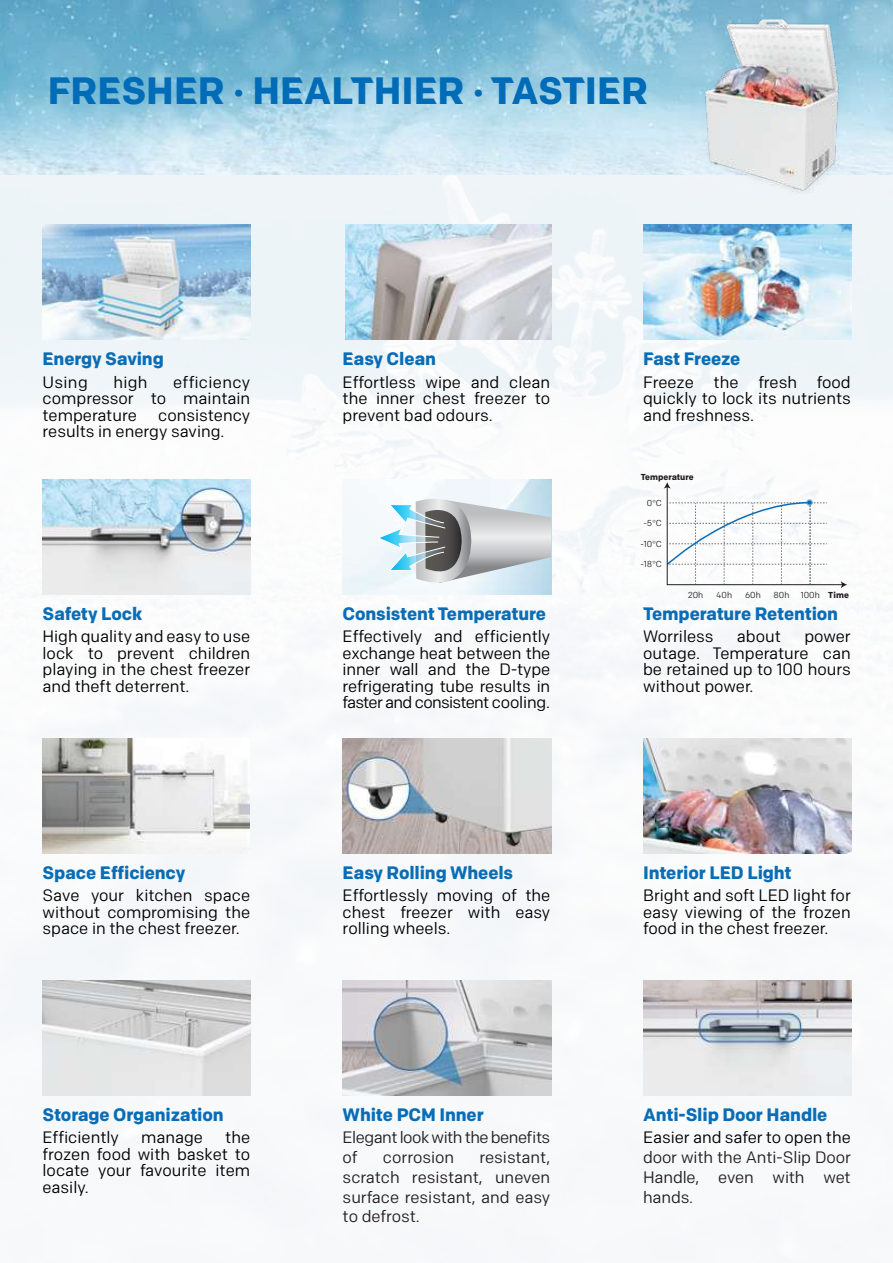
<style>
.page{position:relative;width:893px;height:1263px;background:#fff}
.page>*{position:absolute;margin:0;border:0;box-sizing:border-box;transform-origin:0 0}
.t1{font:700 38.1px "SK Sans";color:#006cb7}
.t2{font:700 18px "SK Sans";letter-spacing:-.01em;color:#086db6}
.t3{font:16.5px/16.5px "SK Sans";color:#000;text-align:justify}
.t4{font:16.5px/19.8px "SK Sans";letter-spacing:-.01em;color:#231f20;text-align:justify}
.t5{font:16.5px/19.8px "SK Sans";letter-spacing:-.03em;color:#231f20}
.t6{font:8.7px "SK Sans";color:#231f20}
.t7{font:700 8.7px "SK Sans";color:#231f20}
</style>
<div class="page">
<img style="left:0;top:175px;width:893px;height:1071px">
<img style="left:0;top:0;width:893px;height:175px">
<img style="left:343px;top:738px;width:208px;height:115px">
<img style="left:643px;top:980px;width:209px;height:115px">
<img style="left:643px;top:738px;width:209px;height:115px">
<img style="left:42px;top:225px;width:209px;height:115px">
<img style="left:345px;top:225px;width:206px;height:115px">
<img style="left:42px;top:738px;width:207px;height:115px">
<img style="left:42px;top:980px;width:209px;height:115px">
<img style="left:343px;top:980px;width:208px;height:115px">
<img style="left:42px;top:479px;width:209px;height:115px">
<img style="left:643px;top:225px;width:209px;height:115px">
<svg style="left:664px;top:482px;width:183px;height:106px"></svg>
<img style="left:343px;top:479px;width:208px;height:115px">
<svg style="left:377px;top:499px;width:174px;height:99px"></svg>
<img style="left:684px;top:12px;width:184px;height:184px">
<h1 class="t1" style="left:48px;top:68px;width:602px">FRESHER · HEALTHIER · TASTIER</h1>
<p class="t2" style="left:43px;top:348px;width:123px">Energy Saving</p>
<p class="t3" style="left:43px;top:374px;width:47px">Using</p>
<p class="t3" style="left:113px;top:374px;width:36px">high</p>
<p class="t3" style="left:43px;top:374px;width:209px;text-indent:131px">efficiency compressor to maintain temperature</p>
<p class="t3" style="left:43px;top:407px;width:209px;text-indent:116px">consistency results in energy saving.</p>
<p class="t2" style="left:43px;top:602px;width:101px">Safety Lock</p>
<p class="t3" style="left:43px;top:628px;width:209px">High quality and easy to use lock to prevent children playing in the chest freezer and theft deterrent.</p>
<p class="t2" style="left:43px;top:861px;width:144px">Space Efficiency</p>
<p class="t3" style="left:43px;top:887px;width:209px">Save your kitchen space without compromising the space in the chest freezer.</p>
<p class="t2" style="left:43px;top:1103px;width:183px">Storage Organization</p>
<p class="t3" style="left:43px;top:1129px;width:78px">Efficiently</p>
<p class="t3" style="left:141px;top:1129px;width:64px">manage</p>
<p class="t3" style="left:43px;top:1129px;width:209px;text-indent:183px">the frozen food with basket to locate your favourite item easily.</p>
<p class="t2" style="left:343px;top:348px;width:95px">Easy Clean</p>
<p class="t3" style="left:343px;top:374px;width:209px">Effortless wipe and clean the inner chest freezer to prevent bad odours.</p>
<p class="t2" style="left:343px;top:602px;width:205px">Consistent Temperature</p>
<p class="t3" style="left:343px;top:628px;width:209px">Effectively and efficiently exchange heat between the inner wall and the D-type refrigerating tube results in faster and consistent cooling.</p>
<p class="t2" style="left:343px;top:861px;width:172px">Easy Rolling Wheels</p>
<p class="t3" style="left:343px;top:887px;width:209px">Effortlessly moving of the chest freezer with easy rolling wheels.</p>
<p class="t2" style="left:343px;top:1103px;width:143px">White PCM Inner</p>
<p class="t5" style="left:343px;top:1127px;width:209px">Elegant look with the benefits of</p>
<p class="t4" style="left:343px;top:1147px;width:209px;text-indent:137px">resistant, scratch resistant, uneven surface resistant, and easy to defrost.</p>
<p class="t4" style="left:383px;top:1147px;width:73px">corrosion</p>
<p class="t2" style="left:643px;top:348px;width:99px">Fast Freeze</p>
<p class="t3" style="left:643px;top:374px;width:209px">Freeze the fresh food quickly to lock its nutrients and freshness.</p>
<p class="t7" style="left:641px;top:471px;width:54px">Temperature</p>
<p class="t6" style="left:647px;top:497px;width:16px">0°C</p>
<p class="t6" style="left:643px;top:518px;width:20px">-5°C</p>
<p class="t6" style="left:640px;top:538px;width:23px">-10°C</p>
<p class="t6" style="left:640px;top:559px;width:23px">-18°C</p>
<p class="t6" style="left:688px;top:590px;width:17px">20h</p>
<p class="t6" style="left:716px;top:590px;width:17px">40h</p>
<p class="t6" style="left:745px;top:590px;width:17px">60h</p>
<p class="t6" style="left:773px;top:590px;width:18px">80h</p>
<p class="t6" style="left:801px;top:590px;width:21px">100h</p>
<p class="t7" style="left:828px;top:590px;width:22px">Time</p>
<p class="t2" style="left:643px;top:602px;width:197px">Temperature Retention</p>
<p class="t3" style="left:643px;top:628px;width:72px">Worriless</p>
<p class="t3" style="left:737px;top:628px;width:46px">about</p>
<p class="t3" style="left:643px;top:628px;width:209px;text-indent:161px">power outage. Temperature can be retained up to 100 hours without power.</p>
<p class="t2" style="left:643px;top:861px;width:150px">Interior LED Light</p>
<p class="t3" style="left:643px;top:887px;width:209px">Bright and soft LED light for easy viewing of the frozen food in the chest freezer.</p>
<p class="t2" style="left:643px;top:1103px;width:186px">Anti-Slip Door Handle</p>
<p class="t3" style="left:643px;top:1129px;width:209px">Easier and safer to open the</p>
<p class="t4" style="left:643px;top:1147px;width:209px">door with the Anti-Slip Door Handle, even with wet hands.</p>
</div>
